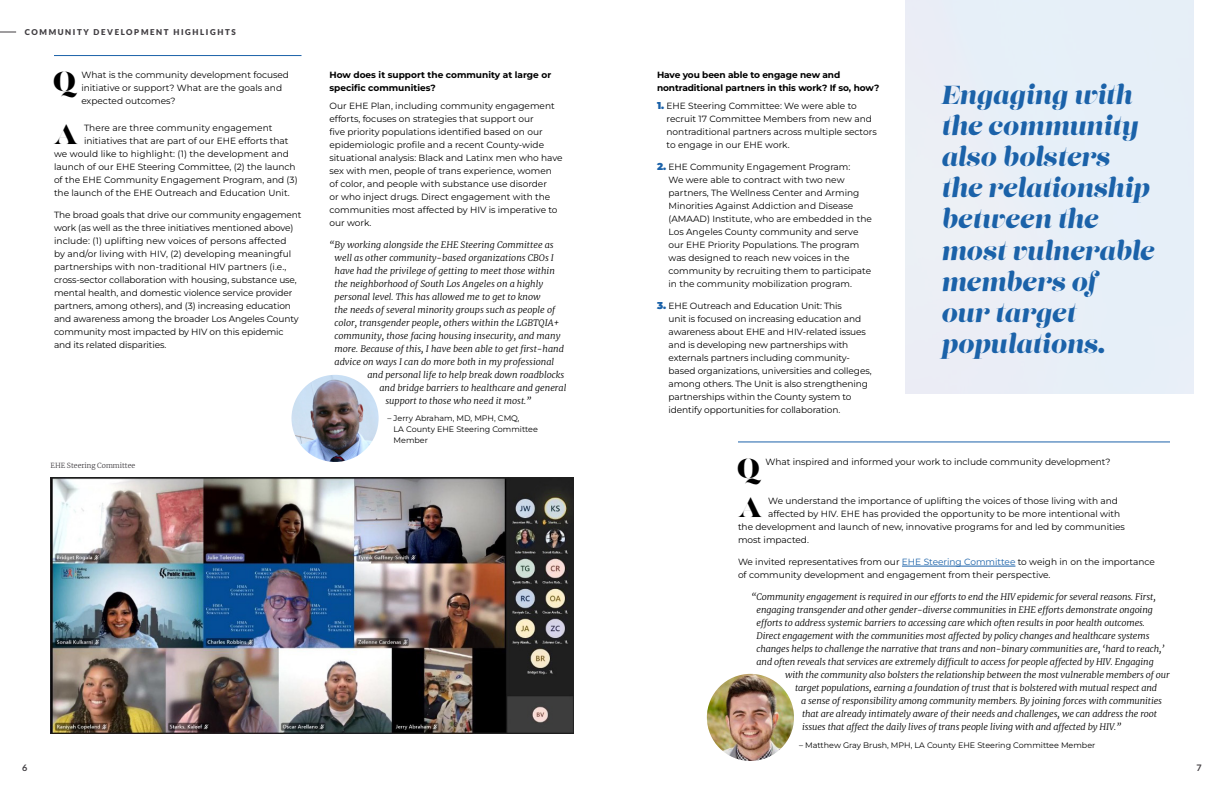
<style>
.page{position:relative;width:1224px;height:792px;background:#fff}
.page>*{position:absolute;margin:0;border:0;box-sizing:border-box;transform-origin:0 0}
.Question{font:27.6px "Lust Fine";color:#000}
.Answer__multi_line{font:27.6px "Lust Fine";color:#000}
.t1{font:italic 26px/31.2px "Lust";color:#1b62a9}
.body{font:9px/13px "Montserrat";color:#000}
.quote_-_inline{font:italic 300 9px "Merriweather";letter-spacing:-.01em;color:#000}
.Answer__multi_line-2{font:9px "Montserrat";color:#000}
.Question-2{font:9px/13px "Montserrat";color:#000}
.body-2{font:700 9px/13px "Montserrat";letter-spacing:-.005em;color:#000}
.t2{font:700 9px "Lato";color:#403d41}
.body-3{font:8px/11px "Montserrat";color:#000}
.t3{font:900 8px "Lato";letter-spacing:.2em;color:#403d41}
.photo_caption{font:300 7px "Merriweather";color:#403d41}
.s1{font-weight:900;font-size:10px;color:#1b62a9}
.s2{color:#1b62a9}
</style>
<div class="page">
<svg style="left:0;top:32px;width:16px;height:1px"></svg>
<hr style="left:54px;top:55px;width:248px;height:1px;background:#1b62a9">
<hr style="left:738px;top:442px;width:432px;height:1px;background:#1b62a9">
<hr style="left:902px;top:566px;width:113px;height:1px;background:#1b62a9">
<img style="left:50px;top:477px;width:524px;height:256px">
<img style="left:292px;top:375px;width:87px;height:87px;border-radius:44px">
<img style="left:707px;top:674px;width:87px;height:87px;border-radius:44px">
<p class="t3" style="left:25px;top:27px;width:213px">COMMUNITY DEVELOPMENT HIGHLIGHTS</p>
<p class="Question" style="left:53px;top:64px;width:24px">Q</p>
<p class="Question-2" style="left:81px;top:68px;width:209px">What is the community development focused initiative or support? What are the goals and expected outcomes?</p>
<p class="Answer__multi_line" style="left:53px;top:117px;width:26px">A</p>
<p class="Answer__multi_line-2" style="left:84px;top:122px;width:190px">There are three community engagement</p>
<p class="Answer__multi_line-2" style="left:84px;top:135px;width:206px">initiatives that are part of our EHE efforts that</p>
<p class="Answer__multi_line-2" style="left:54px;top:148px;width:237px">we would like to highlight: (1) the development and</p>
<p class="Answer__multi_line-2" style="left:54px;top:161px;width:243px">launch of our EHE Steering Committee, (2) the launch</p>
<p class="Answer__multi_line-2" style="left:54px;top:174px;width:245px">of the EHE Community Engagement Program, and (3)</p>
<p class="Answer__multi_line-2" style="left:54px;top:187px;width:237px">the launch of the EHE Outreach and Education Unit.</p>
<p class="body" style="left:54px;top:208px;width:249px">The broad goals that drive our community engagement work (as well as the three initiatives mentioned above) include: (1) uplifting new voices of persons affected<br>by and/or living with HIV, (2) developing meaningful partnerships with non-traditional HIV partners (i.e., cross-sector collaboration with housing, substance use, mental health, and domestic violence service provider partners, among others), and (3) increasing education and awareness among the broader Los Angeles County community most impacted by HIV on this epidemic and its related disparities.</p>
<p class="photo_caption" style="left:50px;top:461px;width:86px">EHE Steering Committee</p>
<p class="body-2" style="left:330px;top:68px;width:223px">How does it support the community at large or specific communities?</p>
<p class="body" style="left:330px;top:99px;width:235px">Our EHE Plan, including community engagement efforts, focuses on strategies that support our<br>five priority populations identified based on our epidemiologic profile and a recent County-wide situational analysis: Black and Latinx men who have sex with men, people of trans experience, women of color, and people with substance use disorder<br>or who inject drugs. Direct engagement with the communities most affected by HIV is imperative to our work.</p>
<p class="quote_-_inline" style="left:330px;top:238px;width:226px">“By working alongside the EHE Steering Committee as</p>
<p class="quote_-_inline" style="left:335px;top:251px;width:221px">well as other community-based organizations CBOs I</p>
<p class="quote_-_inline" style="left:335px;top:264px;width:222px">have had the privilege of getting to meet those within</p>
<p class="quote_-_inline" style="left:335px;top:277px;width:210px">the neighborhood of South Los Angeles on a highly</p>
<p class="quote_-_inline" style="left:335px;top:290px;width:208px">personal level. This has allowed me to get to know</p>
<p class="quote_-_inline" style="left:335px;top:303px;width:222px">the needs of several minority groups such as people of</p>
<p class="quote_-_inline" style="left:335px;top:316px;width:227px">color, transgender people, others within the LGBTQIA+</p>
<p class="quote_-_inline" style="left:335px;top:329px;width:227px">community, those facing housing insecurity, and many</p>
<p class="quote_-_inline" style="left:335px;top:342px;width:231px">more. Because of this, I have been able to get first-hand</p>
<p class="quote_-_inline" style="left:335px;top:355px;width:221px">advice on ways I can do more both in my professional</p>
<p class="quote_-_inline" style="left:368px;top:368px;width:198px">and personal life to help break down roadblocks</p>
<p class="quote_-_inline" style="left:380px;top:381px;width:189px">and bridge barriers to healthcare and general</p>
<p class="quote_-_inline" style="left:386px;top:394px;width:147px">support to those who need it most.”</p>
<p class="body-3" style="left:394px;top:413px;width:146px;text-indent:-6px">– Jerry Abraham, MD, MPH, CMQ,<br>LA County EHE Steering Committee<br>Member</p>
<p class="body-2" style="left:657px;top:68px;width:224px">Have you been able to engage new and nontraditional partners in this work? If so, how?</p>
<p class="body" style="left:667px;top:99px;width:212px;text-indent:-10px"><span class="s1">1.</span> EHE Steering Committee: We were able to recruit 17 Committee Members from new and nontraditional partners across multiple sectors to engage in our EHE work.</p>
<p class="body" style="left:669px;top:160px;width:205px;text-indent:-12px"><span class="s1">2.</span> EHE Community Engagement Program:<br>We were able to contract with two new partners, The Wellness Center and Arming Minorities Against Addiction and Disease (AMAAD) Institute, who are embedded in the Los Angeles County community and serve our EHE Priority Populations. The program was designed to reach new voices in the community by recruiting them to participate in the community mobilization program.</p>
<p class="body" style="left:669px;top:299px;width:205px;text-indent:-12px"><span class="s1">3.</span> EHE Outreach and Education Unit: This<br>unit is focused on increasing education and awareness about EHE and HIV-related issues and is developing new partnerships with externals partners including community&shy;based organizations, universities and colleges, among others. The Unit is also strengthening partnerships within the County system to identify opportunities for collaboration.</p>
<p class="t1" style="left:942px;top:80px;width:215px">Engaging with the community also bolsters the relationship between the most vulnerable members of<br>our target populations.</p>
<p class="Question" style="left:737px;top:451px;width:24px">Q</p>
<p class="Question-2" style="left:765px;top:455px;width:347px">What inspired and informed your work to include community development?</p>
<p class="Answer__multi_line" style="left:738px;top:490px;width:26px">A</p>
<p class="Answer__multi_line-2" style="left:768px;top:495px;width:351px">We understand the importance of uplifting the voices of those living with and</p>
<p class="Answer__multi_line-2" style="left:768px;top:508px;width:354px">affected by HIV. EHE has provided the opportunity to be more intentional with</p>
<p class="Answer__multi_line-2" style="left:738px;top:521px;width:388px">the development and launch of new, innovative programs for and led by communities</p>
<p class="Answer__multi_line-2" style="left:738px;top:534px;width:73px">most impacted.</p>
<p class="body" style="left:738px;top:555px;width:418px">We invited representatives from our <span class="s2">EHE Steering Committee</span> to weigh in on the importance of community development and engagement from their perspective.</p>
<p class="quote_-_inline" style="left:752px;top:591px;width:406px">“Community engagement is required in our efforts to end the HIV epidemic for several reasons. First,</p>
<p class="quote_-_inline" style="left:757px;top:604px;width:398px">engaging transgender and other gender-diverse communities in EHE efforts demonstrate ongoing</p>
<p class="quote_-_inline" style="left:757px;top:617px;width:390px">efforts to address systemic barriers to accessing care which often results in poor health outcomes.</p>
<p class="quote_-_inline" style="left:757px;top:630px;width:394px">Direct engagement with the communities most affected by policy changes and healthcare systems</p>
<p class="quote_-_inline" style="left:757px;top:643px;width:409px">changes helps to challenge the narrative that trans and non-binary communities are, ‘hard to reach,’</p>
<p class="quote_-_inline" style="left:757px;top:656px;width:399px">and often reveals that services are extremely difficult to access for people affected by HIV. Engaging</p>
<p class="quote_-_inline" style="left:785px;top:669px;width:386px">with the community also bolsters the relationship between the most vulnerable members of our</p>
<p class="quote_-_inline" style="left:795px;top:682px;width:364px">target populations, earning a foundation of trust that is bolstered with mutual respect and</p>
<p class="quote_-_inline" style="left:801px;top:695px;width:363px">a sense of responsibility among community members. By joining forces with communities</p>
<p class="quote_-_inline" style="left:802px;top:708px;width:357px">that are already intimately aware of their needs and challenges, we can address the root</p>
<p class="quote_-_inline" style="left:802px;top:721px;width:321px">issues that affect the daily lives of trans people living with and affected by HIV.”</p>
<p class="body-3" style="left:799px;top:739px;width:298px">– Matthew Gray Brush, MPH, LA County EHE Steering Committee Member</p>
<p class="t2" style="left:22px;top:762px;width:7px">6</p>
<p class="t2" style="left:1197px;top:762px;width:7px">7</p>
</div>
